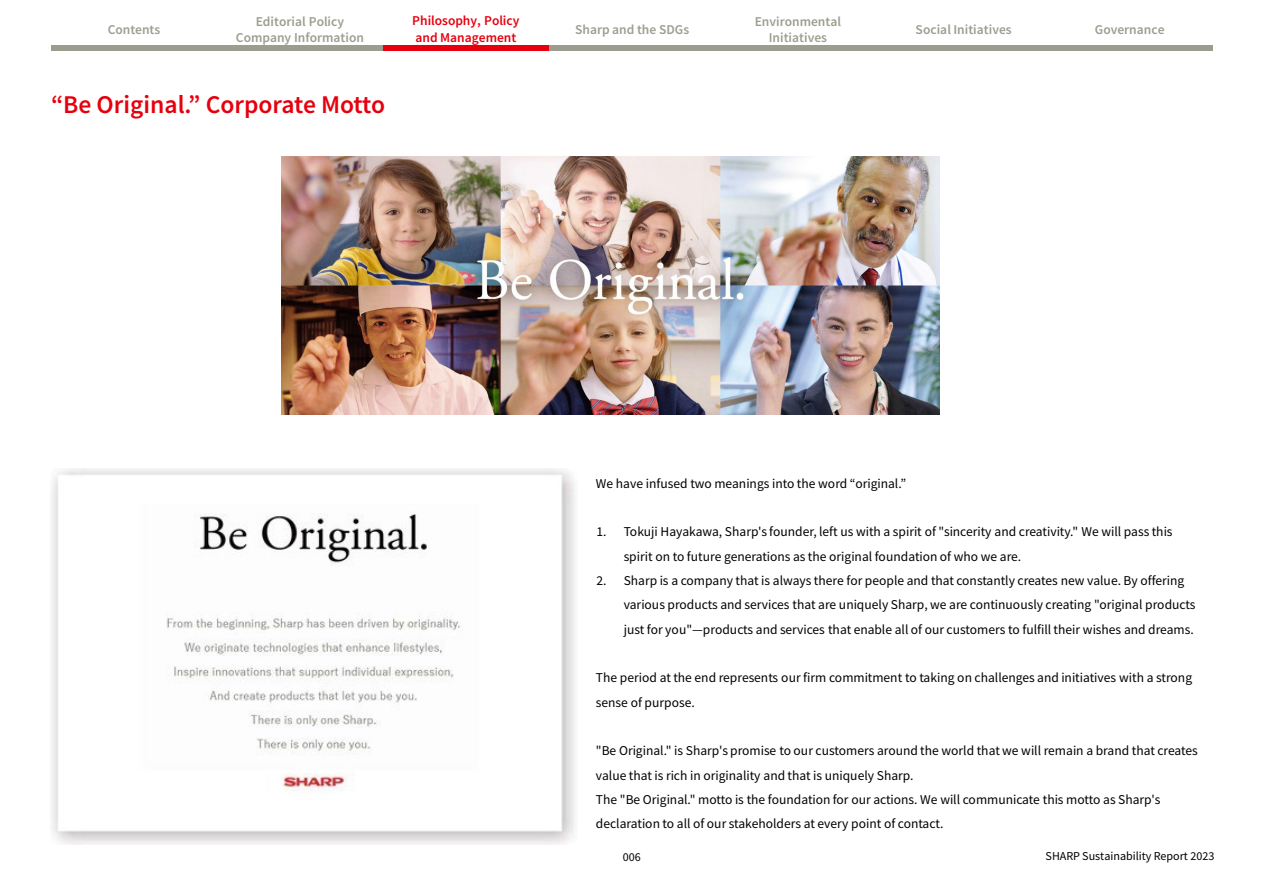
<style>
.page{position:relative;width:1264px;height:894px;background:#fff}
.page>*{position:absolute;margin:0;border:0;box-sizing:border-box;transform-origin:0 0}
.t1{font:600 25.5px "Source Sans Pro";color:#e6000d}
.t2{font:13.5px/24.3px "Source Sans Pro";color:#000}
.t3{font:600 13.5px/16.2px "Source Sans Pro";color:#9d9d8f;text-align:center}
.t4{font:600 13.5px/16.2px "Source Sans Pro";color:#e6000d}
.t5{font:12px "Source Sans Pro";letter-spacing:-.005em;color:#000}
</style>
<div class="page">
<div style="left:548px;top:46px;width:166px;height:5px;background:#9d9d8f"></div>
<div style="left:383px;top:46px;width:165px;height:5px;background:#e6000d"></div>
<div style="left:51px;top:46px;width:166px;height:5px;background:#9d9d8f"></div>
<div style="left:714px;top:46px;width:166px;height:5px;background:#9d9d8f"></div>
<div style="left:880px;top:46px;width:166px;height:5px;background:#9d9d8f"></div>
<div style="left:1046px;top:46px;width:166px;height:5px;background:#9d9d8f"></div>
<div style="left:217px;top:46px;width:166px;height:5px;background:#9d9d8f"></div>
<img style="left:282px;top:157px;width:657px;height:257px">
<img style="left:51px;top:469px;width:524px;height:375px">
<p class="t4" style="left:412px;top:13px;width:109px">Philosophy, Policy and Management</p>
<p class="t3" style="left:754px;top:13px;width:88px">Environmental<br>Initiatives</p>
<p class="t3" style="left:108px;top:22px;width:54px">Contents</p>
<p class="t3" style="left:236px;top:14px;width:129px">Editorial Policy<br>Company Information</p>
<p class="t3" style="left:1094px;top:22px;width:71px">Governance</p>
<p class="t3" style="left:915px;top:22px;width:98px">Social Initiatives</p>
<p class="t3" style="left:575px;top:22px;width:116px">Sharp and the SDGs</p>
<h1 class="t1" style="left:51px;top:88px;width:335px">“Be Original.” Corporate Motto</h1>
<p class="t2" style="left:596px;top:471px;width:311px">We have infused two meanings into the word “original.”</p>
<p class="t2" style="left:623px;top:519px;width:550px;text-indent:-27px">1. Tokuji Hayakawa, Sharp's founder, left us with a spirit of "sincerity and creativity." We will pass this spirit on to future generations as the original foundation of who we are.</p>
<p class="t2" style="left:623px;top:568px;width:573px;text-indent:-27px">2. Sharp is a company that is always there for people and that constantly creates new value. By offering various products and services that are uniquely Sharp, we are continuously creating "original products just for you"—products and services that enable all of our customers to fulfill their wishes and dreams.</p>
<p class="t2" style="left:596px;top:665px;width:597px">The period at the end represents our firm commitment to taking on challenges and initiatives with a strong sense of purpose.</p>
<p class="t2" style="left:596px;top:738px;width:603px">"Be Original." is Sharp's promise to our customers around the world that we will remain a brand that creates value that is rich in originality and that is uniquely Sharp.<br>The "Be Original." motto is the foundation for our actions. We will communicate this motto as Sharp's declaration to all of our stakeholders at every point of contact.</p>
<p class="t5" style="left:622px;top:848px;width:19px">006</p>
<p class="t5" style="left:1045px;top:848px;width:170px">SHARP Sustainability Report 2023</p>
</div>
